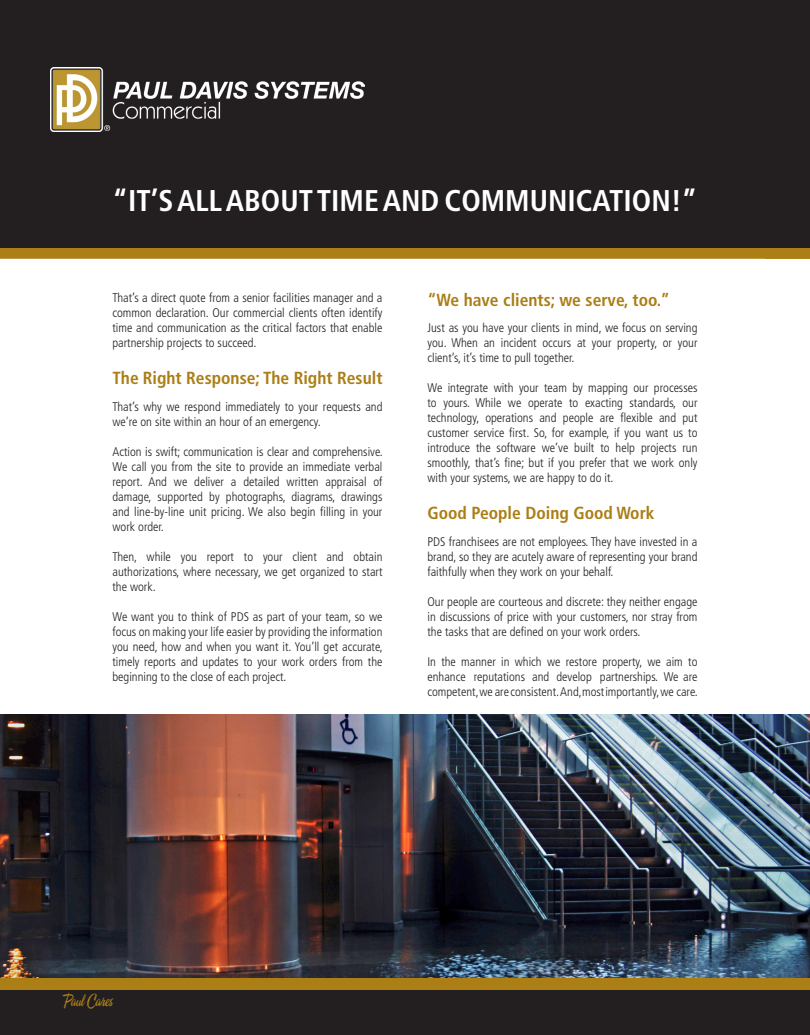
<style>
.page{position:relative;width:810px;height:1035px;background:#fff}
.page>*{position:absolute;margin:0;border:0;box-sizing:border-box;transform-origin:0 0}
.INTRO_PARA{font:700 condensed 30px "Frutiger";color:#fff}
.Heading_2{font:700 condensed 17.5px "Frutiger";color:#ab7e16}
.t1{font:17.5px "A&S Signwriter";color:#ab7e16}
.BrochureBody{font:300 condensed 12.5px/15px "Frutiger";color:#231f20;text-align:justify}
</style>
<div class="page">
<img style="left:0;top:715px;width:810px;height:264px">
<div style="left:0;top:979px;width:810px;height:19px;background:#ab7e16"></div>
<div style="left:0;top:990px;width:810px;height:45px;background:#231f20"></div>
<div style="left:0;top:246px;width:810px;height:13px;background:#ab7e16;border:1px solid #ab7e16"></div>
<div style="left:0;top:0;width:810px;height:248px;background:#231f20"></div>
<svg style="left:765px;top:248px;width:45px;height:11px"></svg>
<img style="left:50px;top:68px;width:315px;height:64px">
<p class="INTRO_PARA" style="left:112px;top:182px;width:586px">“IT’S ALL ABOUT TIME AND COMMUNICATION!”</p>
<p class="BrochureBody" style="left:112px;top:290px;width:272px">That’s a direct quote from a senior facilities manager and a common declaration. Our commercial clients often identify time and communication as the critical factors that enable partnership projects to succeed.</p>
<p class="Heading_2" style="left:112px;top:368px;width:271px">The Right Response; The Right Result</p>
<p class="BrochureBody" style="left:112px;top:399px;width:272px">That’s why we respond immediately to your requests and we’re on site within an hour of an emergency.</p>
<p class="BrochureBody" style="left:112px;top:444px;width:272px">Action is swift; communication is clear and comprehensive.<br>We call you from the site to provide an immediate verbal report. And we deliver a detailed written appraisal of damage, supported by photographs, diagrams, drawings and line-by-line unit pricing. We also begin filling in your work order.</p>
<p class="BrochureBody" style="left:112px;top:549px;width:272px">Then, while you report to your client and obtain authorizations, where necessary, we get organized to start the work.</p>
<p class="BrochureBody" style="left:112px;top:609px;width:272px">We want you to think of PDS as part of your team, so we focus on making your life easier by providing the information you need, how and when you want it. You’ll get accurate, timely reports and updates to your work orders from the beginning to the close of each project.</p>
<p class="Heading_2" style="left:428px;top:289px;width:244px">“We have clients; we serve, too.”</p>
<p class="BrochureBody" style="left:428px;top:320px;width:272px">Just as you have your clients in mind, we focus on serving you. When an incident occurs at your property, or your client’s, it’s time to pull together.</p>
<p class="BrochureBody" style="left:428px;top:380px;width:272px">We integrate with your team by mapping our processes to yours. While we operate to exacting standards, our technology, operations and people are flexible and put customer service first. So, for example, if you want us to introduce the software we’ve built to help projects run smoothly, that’s fine; but if you prefer that we work only with your systems, we are happy to do it.</p>
<p class="Heading_2" style="left:428px;top:503px;width:229px">Good People Doing Good Work</p>
<p class="BrochureBody" style="left:428px;top:534px;width:272px">PDS franchisees are not employees. They have invested in a brand, so they are acutely aware of representing your brand faithfully when they work on your behalf.</p>
<p class="BrochureBody" style="left:428px;top:594px;width:272px">Our people are courteous and discrete: they neither engage in discussions of price with your customers, nor stray from the tasks that are defined on your work orders.</p>
<p class="BrochureBody" style="left:428px;top:654px;width:272px">In the manner in which we restore property, we aim to enhance reputations and develop partnerships. We are competent, we are consistent. And, most importantly, we care.</p>
<h2 class="t1" style="left:63px;top:992px;width:51px">Paul Cares</h2>
</div>
